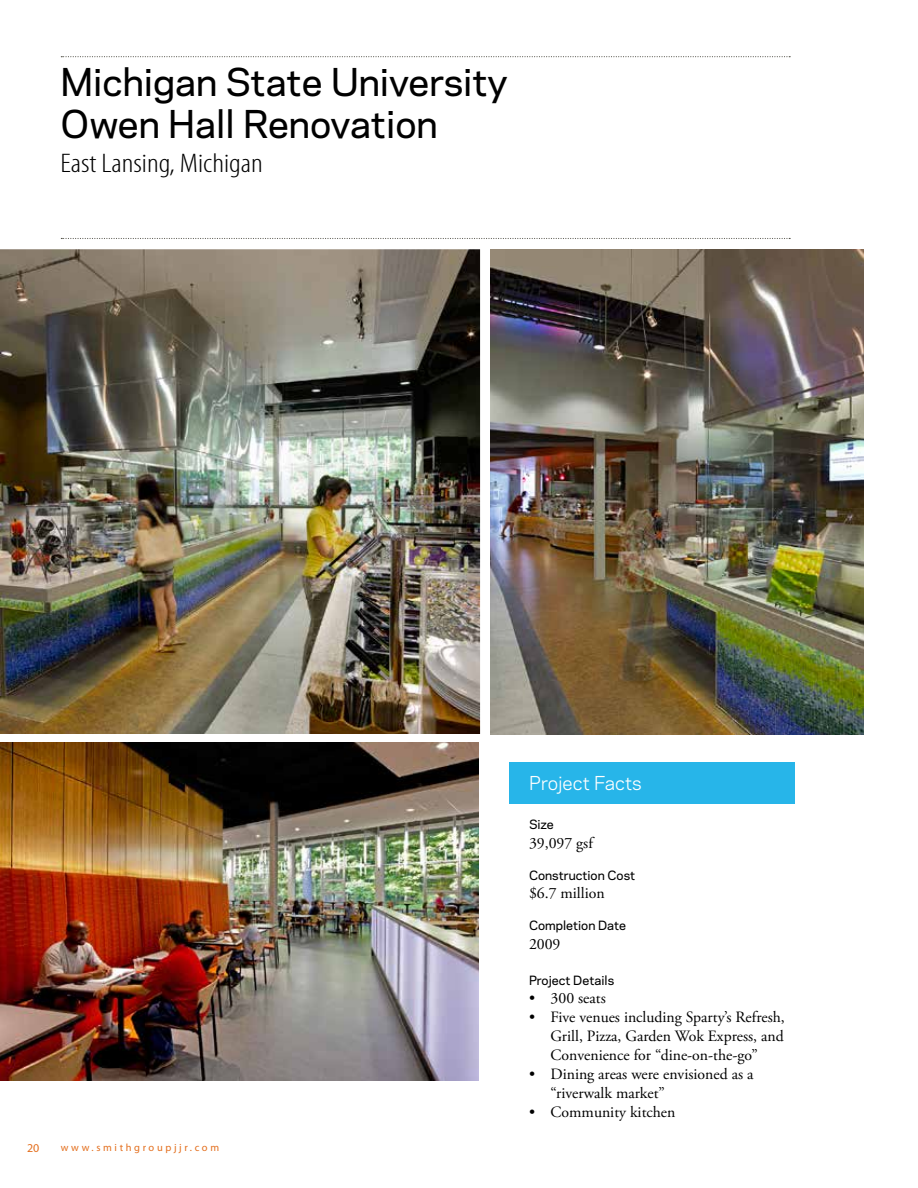
<style>
.page{position:relative;width:918px;height:1188px;background:#fff}
.page>*{position:absolute;margin:0;border:0;box-sizing:border-box;transform-origin:0 0}
.t1{font:500 36px/41.4px "Polaris";color:#000}
.t2{font:300 condensed 27px "Myriad Pro";color:#000;scale:1.17 1}
.t3{font:18px "Polaris";color:#fff}
.t4{font:15.75px/18.9px "Adobe Garamond Pro";color:#000;text-align:justify}
.t5{font:500 12px "Polaris";color:#000}
.t6{font:12px "Myriad Pro";color:#e36f1e}
.t7{font:10.5px "Myriad Pro";letter-spacing:.25em;color:#e36f1e}
</style>
<div class="page">
<svg style="left:61px;top:56px;width:729px;height:1px"></svg>
<svg style="left:61px;top:238px;width:729px;height:1px"></svg>
<img style="left:0;top:249px;width:480px;height:485px">
<img style="left:0;top:742px;width:478px;height:339px">
<img style="left:491px;top:249px;width:372px;height:485px">
<div style="left:509px;top:763px;width:286px;height:41px;background:#27b5e9"></div>
<h1 class="t1" style="left:61px;top:60px;width:449px">Michigan State University<br>Owen Hall Renovation</h1>
<h2 class="t2" style="left:61px;top:147px;width:175px">East Lansing, Michigan</h2>
<p class="t6" style="left:27px;top:1142px;width:14px">20</p>
<p class="t7" style="left:61px;top:1142px;width:160px">www.smithgroupjjr.com</p>
<p class="t3" style="left:529px;top:770px;width:114px">Project Facts</p>
<p class="t5" style="left:529px;top:815px;width:26px">Size</p>
<p class="t4" style="left:529px;top:834px;width:65px">39,097 gsf</p>
<p class="t5" style="left:529px;top:866px;width:108px">Construction Cost</p>
<p class="t4" style="left:529px;top:885px;width:77px">$6.7 million</p>
<p class="t5" style="left:529px;top:917px;width:99px">Completion Date</p>
<p class="t4" style="left:529px;top:935px;width:33px">2009</p>
<p class="t5" style="left:529px;top:971px;width:87px">Project Details</p>
<p class="t4" style="left:529px;top:990px;width:78px">• 300 seats</p>
<p class="t4" style="left:551px;top:1009px;width:236px;text-indent:-22px">• Five venues including Sparty’s Refresh, Grill, Pizza, Garden Wok Express, and Convenience for “dine-on-the-go”</p>
<p class="t4" style="left:551px;top:1065px;width:204px;text-indent:-22px">• Dining areas were envisioned as a “riverwalk market”</p>
<p class="t4" style="left:529px;top:1103px;width:148px">• Community kitchen</p>
</div>
